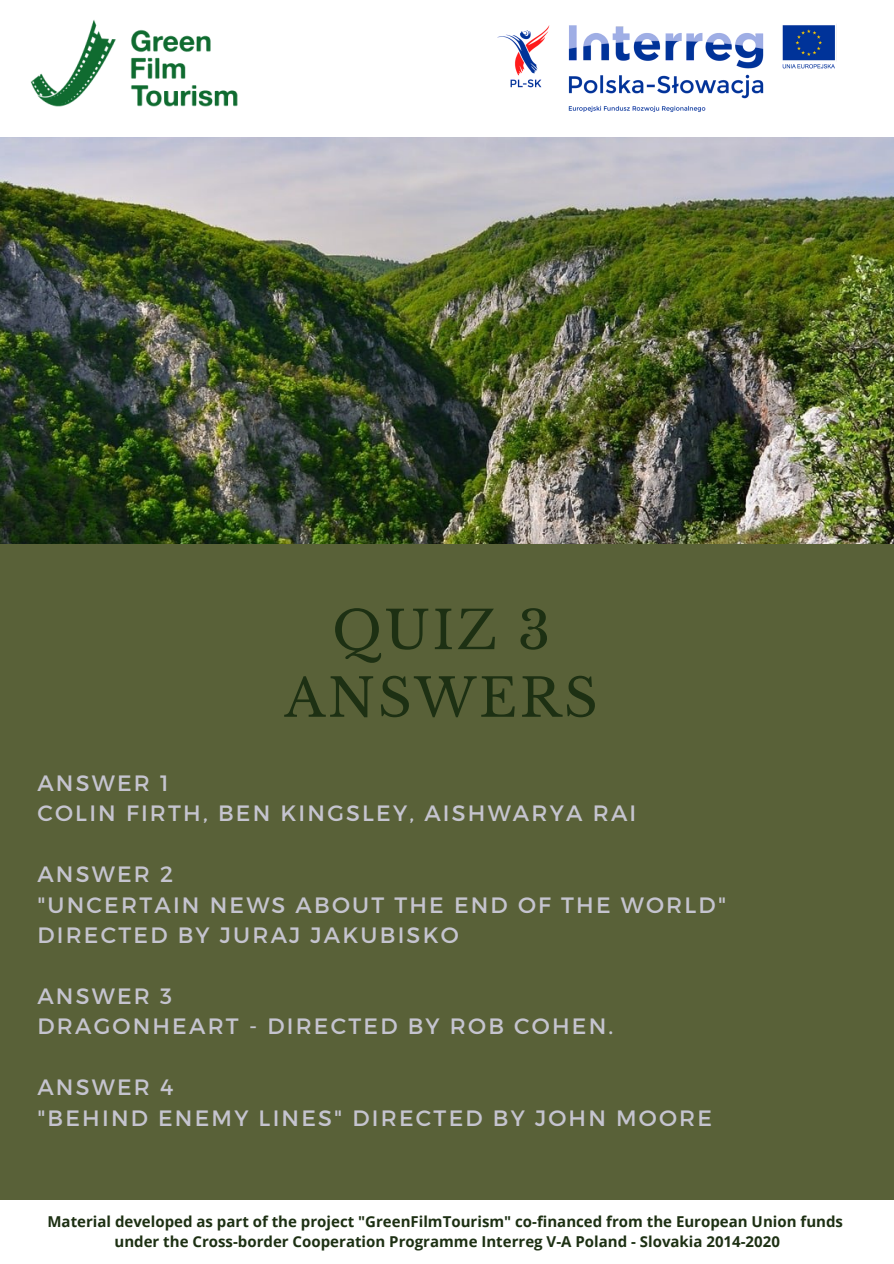
<style>
.page{position:relative;width:894px;height:1264px;background:#fff}
.page>*{position:absolute;margin:0;border:0;box-sizing:border-box;transform-origin:0 0}
.t1{font:52.65px "Libre Baskerville";letter-spacing:.05em;color:#1d3013}
.t2{font:22.2px/30.5px "Montserrat";letter-spacing:.1em;color:#c5c4cf}
.t3{font:700 15px "Open Sans";color:#1d3013}
</style>
<div class="page">
<div style="left:0;top:0;width:893px;height:1263px;background:#596138"></div>
<img style="left:0;top:136px;width:893px;height:407px">
<div style="left:0;top:0;width:893px;height:136px;background:#fff"></div>
<img style="left:30px;top:20px;width:208px;height:87px">
<img style="left:497px;top:24px;width:340px;height:88px">
<div style="left:0;top:1200px;width:893px;height:63px;background:#fff"></div>
<p class="t1" style="left:332px;top:598px;width:220px">QUIZ 3</p>
<p class="t1" style="left:284px;top:665px;width:315px">ANSWERS</p>
<p class="t2" style="left:37px;top:766px;width:133px">ANSWER 1</p>
<p class="t2" style="left:37px;top:797px;width:600px">COLIN FIRTH, BEN KINGSLEY, AISHWARYA RAI</p>
<p class="t2" style="left:37px;top:858px;width:137px">ANSWER 2</p>
<p class="t2" style="left:37px;top:888px;width:690px">"UNCERTAIN NEWS ABOUT THE END OF THE WORLD"<br>DIRECTED BY JURAJ JAKUBISKO</p>
<p class="t2" style="left:37px;top:979px;width:136px">ANSWER 3</p>
<p class="t2" style="left:37px;top:1010px;width:577px">DRAGONHEART - DIRECTED BY ROB COHEN.</p>
<p class="t2" style="left:37px;top:1070px;width:137px">ANSWER 4</p>
<p class="t2" style="left:37px;top:1101px;width:676px">"BEHIND ENEMY LINES" DIRECTED BY JOHN MOORE</p>
<p class="t3" style="left:47px;top:1210px;width:796px">Material developed as part of the project "GreenFilmTourism" co-financed from the European Union funds</p>
<p class="t3" style="left:114px;top:1230px;width:666px">under the Cross-border Cooperation Programme Interreg V-A Poland - Slovakia 2014-2020</p>
</div>
